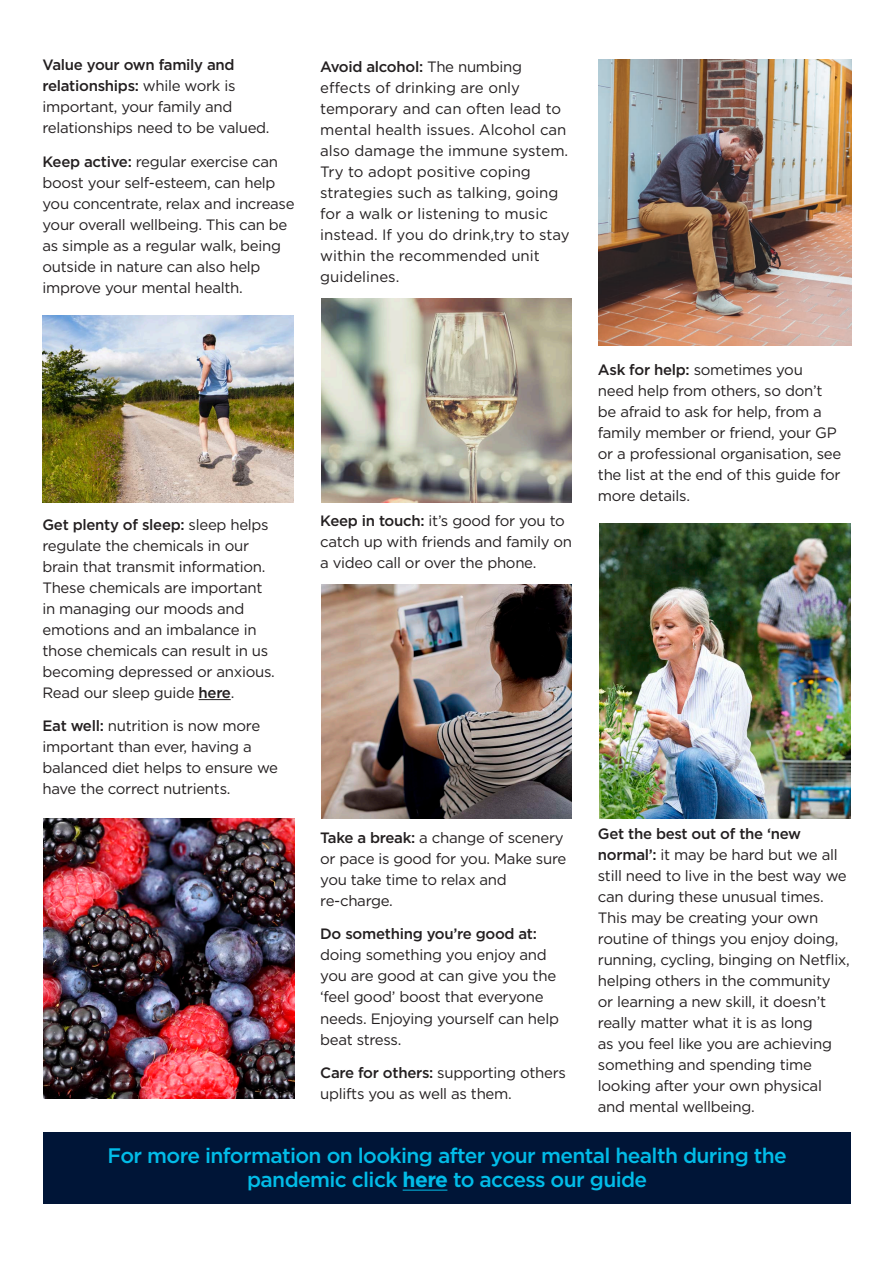
<style>
.page{position:relative;width:893px;height:1263px;background:#fff}
.page>*{position:absolute;margin:0;border:0;box-sizing:border-box;transform-origin:0 0}
.t1{font:500 21px/24px "Gotham";letter-spacing:-.03em;color:#02bce8;text-align:center}
.t2{font:15px/21px "Gotham";letter-spacing:-.02em;color:#231f20}
.t3{font:15px/21px "Gotham";color:#231f20}
.t4{font:500 15px "Gotham";letter-spacing:-.02em;color:#231f20}
.s1{font-weight:500}
.s2{font-weight:700}
</style>
<div class="page">
<hr style="left:199px;top:699px;width:32px;height:1px;background:#231f20">
<img style="left:43px;top:315px;width:250px;height:187px">
<img style="left:321px;top:298px;width:251px;height:204px">
<img style="left:321px;top:585px;width:251px;height:234px">
<img style="left:599px;top:524px;width:251px;height:295px">
<img style="left:598px;top:60px;width:253px;height:286px">
<img style="left:43px;top:819px;width:251px;height:279px">
<div style="left:43px;top:1132px;width:808px;height:71px;background:#001537"></div>
<hr style="left:403px;top:1190px;width:44px;height:1px;background:#02bce8">
<p class="t2" style="left:43px;top:54px;width:229px"><span class="s1">Value your own family and relationships:</span> while work is important, your family and relationships need to be valued.</p>
<p class="t2" style="left:43px;top:151px;width:254px"><span class="s1">Keep active:</span> regular exercise can boost your self-esteem, can help you concentrate, relax and increase your overall wellbeing. This can be as simple as a regular walk, being outside in nature can also help improve your mental health.</p>
<p class="t3" style="left:320px;top:55px;width:251px"><span class="s1">Avoid alcohol:</span> The numbing effects of drinking are only temporary and can often lead to mental health issues. Alcohol can also damage the immune system.<br>Try to adopt positive coping strategies such as talking, going for a walk or listening to music instead. If you do drink,try to stay within the recommended unit guidelines.</p>
<p class="t2" style="left:43px;top:513px;width:234px"><span class="s1">Get plenty of sleep:</span> sleep helps regulate the chemicals in our brain that transmit information.<br>These chemicals are important in managing our moods and emotions and an imbalance in those chemicals can result in us becoming depressed or anxious.<br>Read our sleep guide <span class="s1">here</span>.</p>
<p class="t2" style="left:43px;top:715px;width:237px"><span class="s1">Eat well:</span> nutrition is now more important than ever, having a balanced diet helps to ensure we have the correct nutrients.</p>
<p class="t2" style="left:320px;top:510px;width:253px"><span class="s1">Keep in touch:</span> it’s good for you to catch up with friends and family on a video call or over the phone.</p>
<p class="t2" style="left:598px;top:359px;width:245px"><span class="s1">Ask for help:</span> sometimes you need help from others, so don’t be afraid to ask for help, from a family member or friend, your GP or a professional organisation, see the list at the end of this guide for more details.</p>
<p class="t2" style="left:598px;top:823px;width:254px"><span class="s1">Get the best out of the ‘new normal’:</span> it may be hard but we all still need to live in the best way we can during these unusual times.<br>This may be creating your own routine of things you enjoy doing, running, cycling, binging on Netflix, helping others in the community or learning a new skill, it doesn’t really matter what it is as long<br>as you feel like you are achieving something and spending time looking after your own physical and mental wellbeing.</p>
<h1 class="t1" style="left:108px;top:1143px;width:681px">For more information on looking after your mental health during the pandemic click <span class="s2">here</span> to access our guide</h1>
<p class="t2" style="left:320px;top:826px;width:248px"><span class="s1">Take a break:</span> a change of scenery or pace is good for you. Make sure you take time to relax and re-charge.</p>
<p class="t4" style="left:320px;top:926px;width:218px">Do something you’re good at:</p>
<p class="t2" style="left:320px;top:944px;width:240px">doing something you enjoy and you are good at can give you the ‘feel good’ boost that everyone needs. Enjoying yourself can help beat stress.</p>
<p class="t2" style="left:320px;top:1062px;width:247px"><span class="s1">Care for others:</span> supporting others uplifts you as well as them.</p>
</div>
